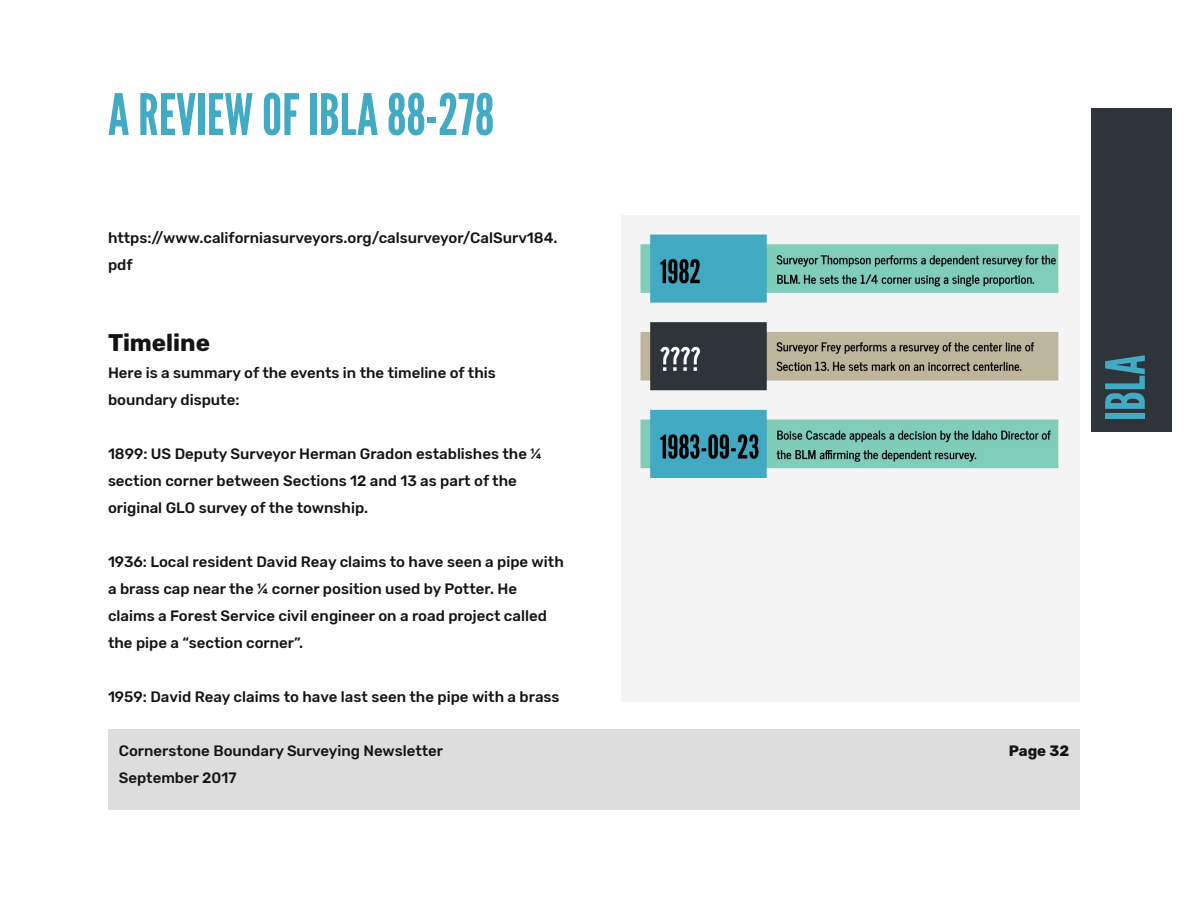
<style>
.page{position:relative;width:1188px;height:918px;background:#fff}
.page>*{position:absolute;margin:0;border:0;box-sizing:border-box;transform-origin:0 0}
.t1{font:57px "League Gothic";color:#43aac4}
.t2{font:54px "League Gothic";color:#43aac4}
.t3{font:700 24px "Rubik";color:#161413}
.t4{font:500 15px/27px "Rubik";color:#161413}
.t5{font:700 15px "Rubik";color:#161413}
</style>
<div class="page">
<div style="left:108px;top:729px;width:972px;height:81px;background:#ddd"></div>
<div style="left:1091px;top:108px;width:81px;height:324px;background:#2f343a"></div>
<img style="left:621px;top:216px;width:459px;height:486px">
<h1 class="t1" style="left:108px;top:82px;width:388px">AREVIEW OF IBLA88-278</h1>
<p class="t4" style="left:108px;top:224px;width:451px">https://www.californiasurveyors.org/calsurveyor/CalSurv184. pdf</p>
<h3 class="t3" style="left:108px;top:329px;width:104px">Timeline</h3>
<p class="t4" style="left:108px;top:359px;width:389px">Here is a summary of the events in the timeline of this boundary dispute:</p>
<p class="t4" style="left:108px;top:440px;width:435px">1899: US Deputy Surveyor Herman Gradon establishes the ¼ section corner between Sections 12 and 13 as part of the original GLO survey of the township.</p>
<p class="t4" style="left:108px;top:548px;width:457px">1936: Local resident David Reay claims to have seen a pipe with a brass cap near the ¼ corner position used by Potter. He claims a Forest Service civil engineer on a road project called the pipe a “section corner”.</p>
<p class="t4" style="left:108px;top:683px;width:453px">1959: David Reay claims to have last seen the pipe with a brass</p>
<p class="t4" style="left:119px;top:737px;width:326px">Cornerstone Boundary Surveying Newsletter<br>September 2017</p>
<p class="t5" style="left:1009px;top:742px;width:62px">Page 32</p>
<h2 class="t2" style="left:1094px;top:421px;width:68px;rotate:-90deg">IBLA</h2>
</div>
